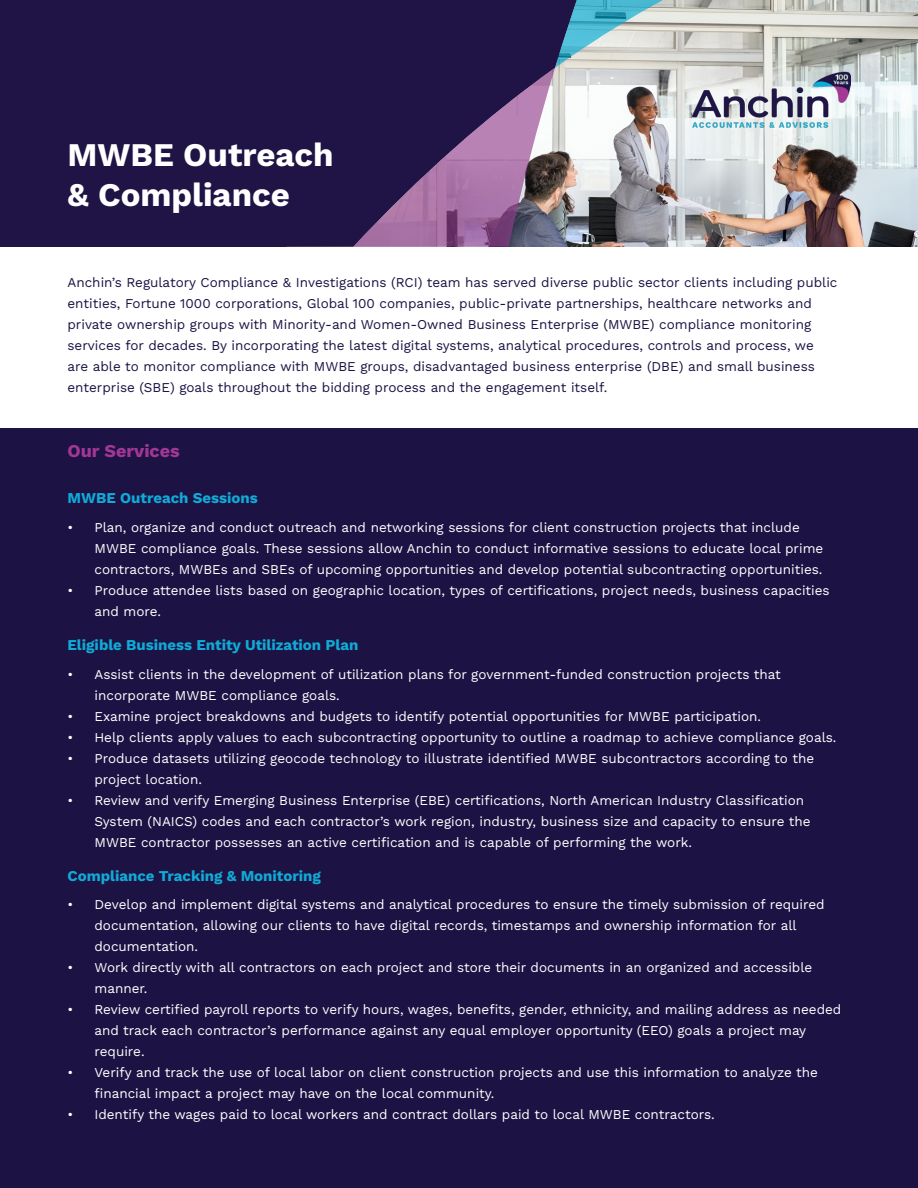
<style>
.page{position:relative;width:918px;height:1188px;background:#fff}
.page>*{position:absolute;margin:0;border:0;box-sizing:border-box;transform-origin:0 0}
.t1{font:33px "Work Sans";color:#fff}
.t2{font:18px "Work Sans";color:#a23795}
.t3{font:15px "Work Sans";color:#10abd7}
.t4{font:13.5px/21px "Work Sans";color:#fff}
.t5{font:13.5px/21px "Work Sans";color:#1c1344}
</style>
<div class="page">
<img style="left:688px;top:0;width:230px;height:247px">
<div style="left:285px;top:0;width:68px;height:247px;background:#1f1445"></div>
<div style="left:0;top:0;width:285px;height:247px;background:#1f1445"></div>
<svg style="left:353px;top:0;width:335px;height:247px;background:#756b88"></svg>
<img style="left:692px;top:71px;width:158px;height:59px">
<div style="left:0;top:428px;width:918px;height:760px;background:#1c1344"></div>
<p class="t1" style="left:68px;top:130px;width:268px">MWBE Outreach</p>
<p class="t1" style="left:68px;top:169px;width:224px">&amp; Compliance</p>
<p class="t5" style="left:68px;top:271px;width:771px">Anchin’s Regulatory Compliance &amp; Investigations (RCI) team has served diverse public sector clients including public entities, Fortune 1000 corporations, Global 100 companies, public-private partnerships, healthcare networks and private ownership groups with Minority-and Women-Owned Business Enterprise (MWBE) compliance monitoring services for decades. By incorporating the latest digital systems, analytical procedures, controls and process, we are able to monitor compliance with MWBE groups, disadvantaged business enterprise (DBE) and small business enterprise (SBE) goals throughout the bidding process and the engagement itself.</p>
<p class="t2" style="left:68px;top:437px;width:114px">Our Services</p>
<p class="t3" style="left:68px;top:487px;width:192px">MWBE Outreach Sessions</p>
<p class="t4" style="left:94px;top:516px;width:730px;text-indent:-27px">• Plan, organize and conduct outreach and networking sessions for client construction projects that include<br>MWBE compliance goals. These sessions allow Anchin to conduct informative sessions to educate local prime contractors, MWBEs and SBEs of upcoming opportunities and develop potential subcontracting opportunities.</p>
<p class="t4" style="left:94px;top:579px;width:737px;text-indent:-27px">• Produce attendee lists based on geographic location, types of certifications, project needs, business capacities and more.</p>
<p class="t3" style="left:68px;top:633px;width:293px">Eligible Business Entity Utilization Plan</p>
<p class="t4" style="left:94px;top:663px;width:688px;text-indent:-27px">• Assist clients in the development of utilization plans for government-funded construction projects that incorporate MWBE compliance goals.</p>
<p class="t4" style="left:68px;top:705px;width:695px">• Examine project breakdowns and budgets to identify potential opportunities for MWBE participation.</p>
<p class="t4" style="left:68px;top:726px;width:771px">• Help clients apply values to each subcontracting opportunity to outline a roadmap to achieve compliance goals.</p>
<p class="t4" style="left:94px;top:747px;width:721px;text-indent:-27px">• Produce datasets utilizing geocode technology to illustrate identified MWBE subcontractors according to the project location.</p>
<p class="t4" style="left:94px;top:789px;width:718px;text-indent:-27px">• Review and verify Emerging Business Enterprise (EBE) certifications, North American Industry Classification<br>System (NAICS) codes and each contractor’s work region, industry, business size and capacity to ensure the<br>MWBE contractor possesses an active certification and is capable of performing the work.</p>
<p class="t3" style="left:68px;top:864px;width:255px">Compliance Tracking &amp; Monitoring</p>
<p class="t4" style="left:94px;top:894px;width:732px;text-indent:-27px">• Develop and implement digital systems and analytical procedures to ensure the timely submission of required documentation, allowing our clients to have digital records, timestamps and ownership information for all documentation.</p>
<p class="t4" style="left:94px;top:957px;width:719px;text-indent:-27px">• Work directly with all contractors on each project and store their documents in an organized and accessible manner.</p>
<p class="t4" style="left:94px;top:999px;width:748px;text-indent:-27px">• Review certified payroll reports to verify hours, wages, benefits, gender, ethnicity, and mailing address as needed and track each contractor’s performance against any equal employer opportunity (EEO) goals a project may require.</p>
<p class="t4" style="left:94px;top:1062px;width:725px;text-indent:-27px">• Verify and track the use of local labor on client construction projects and use this information to analyze the financial impact a project may have on the local community.</p>
<p class="t4" style="left:68px;top:1104px;width:649px">• Identify the wages paid to local workers and contract dollars paid to local MWBE contractors.</p>
</div>
